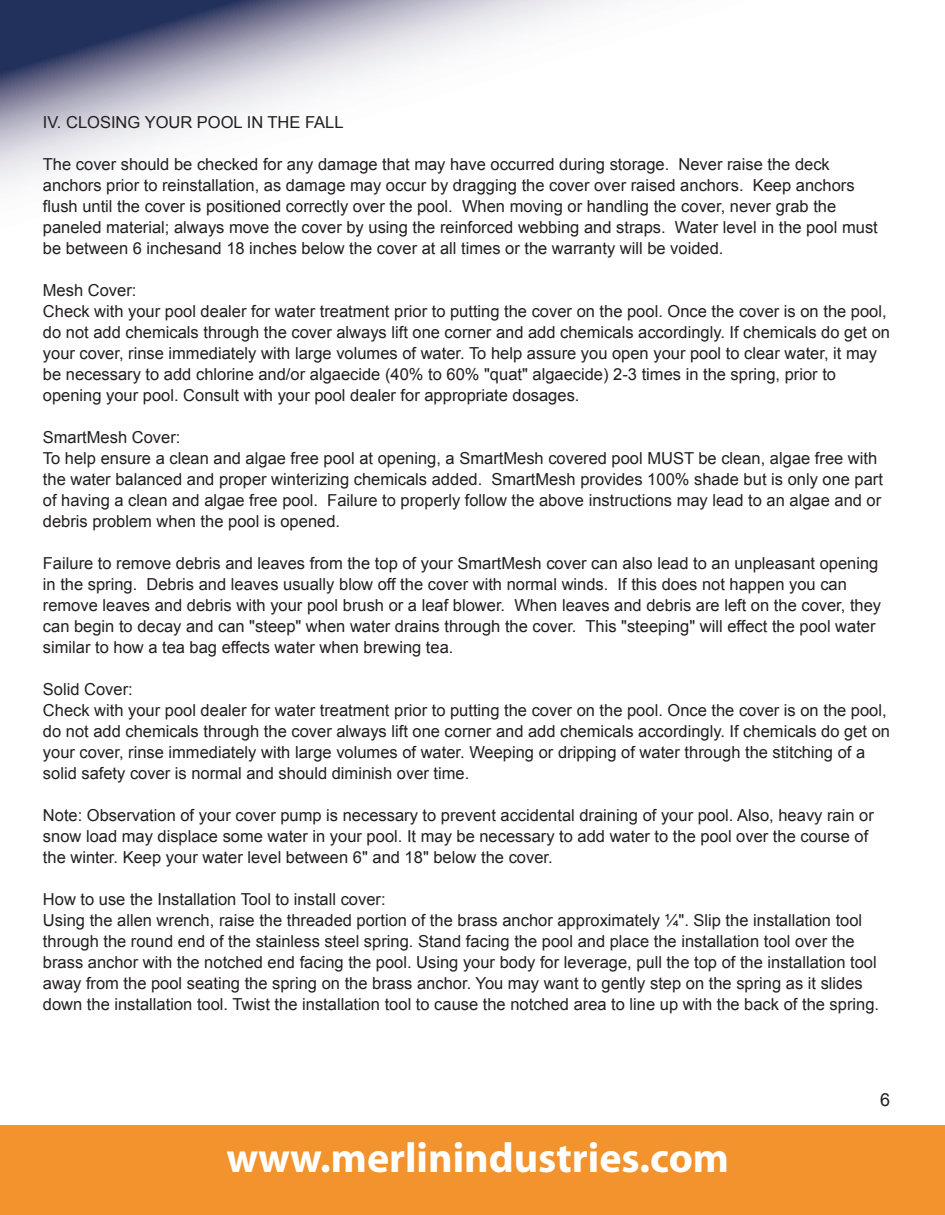
<style>
.page{position:relative;width:945px;height:1215px;background:#fff}
.page>*{position:absolute;margin:0;border:0;box-sizing:border-box;transform-origin:0 0}
.t1{font:700 42px "Myriad";color:#fff}
.t2{font:18px "Arial";color:#231f20}
.t3{font:16.5px/21px "Arial";color:#231f20}
</style>
<div class="page">
<svg style="left:0;top:0;width:612px;height:187px"></svg>
<div style="left:0;top:1125px;width:945px;height:90px;background:#f2932e"></div>
<p class="t3" style="left:43px;top:112px;width:302px">IV. CLOSING YOUR POOL IN THE FALL</p>
<p class="t3" style="left:43px;top:154px;width:836px">The cover should be checked for any damage that may have occurred during storage. Never raise the deck anchors prior to reinstallation, as damage may occur by dragging the cover over raised anchors. Keep anchors flush until the cover is positioned correctly over the pool. When moving or handling the cover, never grab the paneled material; always move the cover by using the reinforced webbing and straps. Water level in the pool must be between 6 inchesand 18 inches below the cover at all times or the warranty will be voided.</p>
<p class="t3" style="left:43px;top:280px;width:849px">Mesh Cover:<br>Check with your pool dealer for water treatment prior to putting the cover on the pool. Once the cover is on the pool, do not add chemicals through the cover always lift one corner and add chemicals accordingly. If chemicals do get on your cover, rinse immediately with large volumes of water. To help assure you open your pool to clear water, it may be necessary to add chlorine and/or algaecide (40% to 60% "quat" algaecide) 2-3 times in the spring, prior to opening your pool. Consult with your pool dealer for appropriate dosages.</p>
<p class="t3" style="left:43px;top:427px;width:842px">SmartMesh Cover:<br>To help ensure a clean and algae free pool at opening, a SmartMesh covered pool MUST be clean, algae free with the water balanced and proper winterizing chemicals added. SmartMesh provides 100% shade but is only one part of having a clean and algae free pool. Failure to properly follow the above instructions may lead to an algae and or debris problem when the pool is opened.</p>
<p class="t3" style="left:43px;top:553px;width:840px">Failure to remove debris and leaves from the top of your SmartMesh cover can also lead to an unpleasant opening in the spring. Debris and leaves usually blow off the cover with normal winds. If this does not happen you can remove leaves and debris with your pool brush or a leaf blower. When leaves and debris are left on the cover, they can begin to decay and can "steep" when water drains through the cover. This "steeping" will effect the pool water similar to how a tea bag effects water when brewing tea.</p>
<p class="t3" style="left:43px;top:679px;width:849px">Solid Cover:<br>Check with your pool dealer for water treatment prior to putting the cover on the pool. Once the cover is on the pool, do not add chemicals through the cover always lift one corner and add chemicals accordingly. If chemicals do get on your cover, rinse immediately with large volumes of water. Weeping or dripping of water through the stitching of a solid safety cover is normal and should diminish over time.</p>
<p class="t3" style="left:43px;top:805px;width:832px">Note: Observation of your cover pump is necessary to prevent accidental draining of your pool. Also, heavy rain or snow load may displace some water in your pool. It may be necessary to add water to the pool over the course of the winter. Keep your water level between 6" and 18" below the cover.</p>
<p class="t3" style="left:43px;top:889px;width:838px">How to use the Installation Tool to install cover:<br>Using the allen wrench, raise the threaded portion of the brass anchor approximately ¼". Slip the installation tool through the round end of the stainless steel spring. Stand facing the pool and place the installation tool over the brass anchor with the notched end facing the pool. Using your body for leverage, pull the top of the installation tool away from the pool seating the spring on the brass anchor. You may want to gently step on the spring as it slides down the installation tool. Twist the installation tool to cause the notched area to line up with the back of the spring.</p>
<p class="t1" style="left:226px;top:1137px;width:504px">www.merlinindustries.com</p>
<p class="t2" style="left:880px;top:1088px;width:12px">6</p>
</div>
